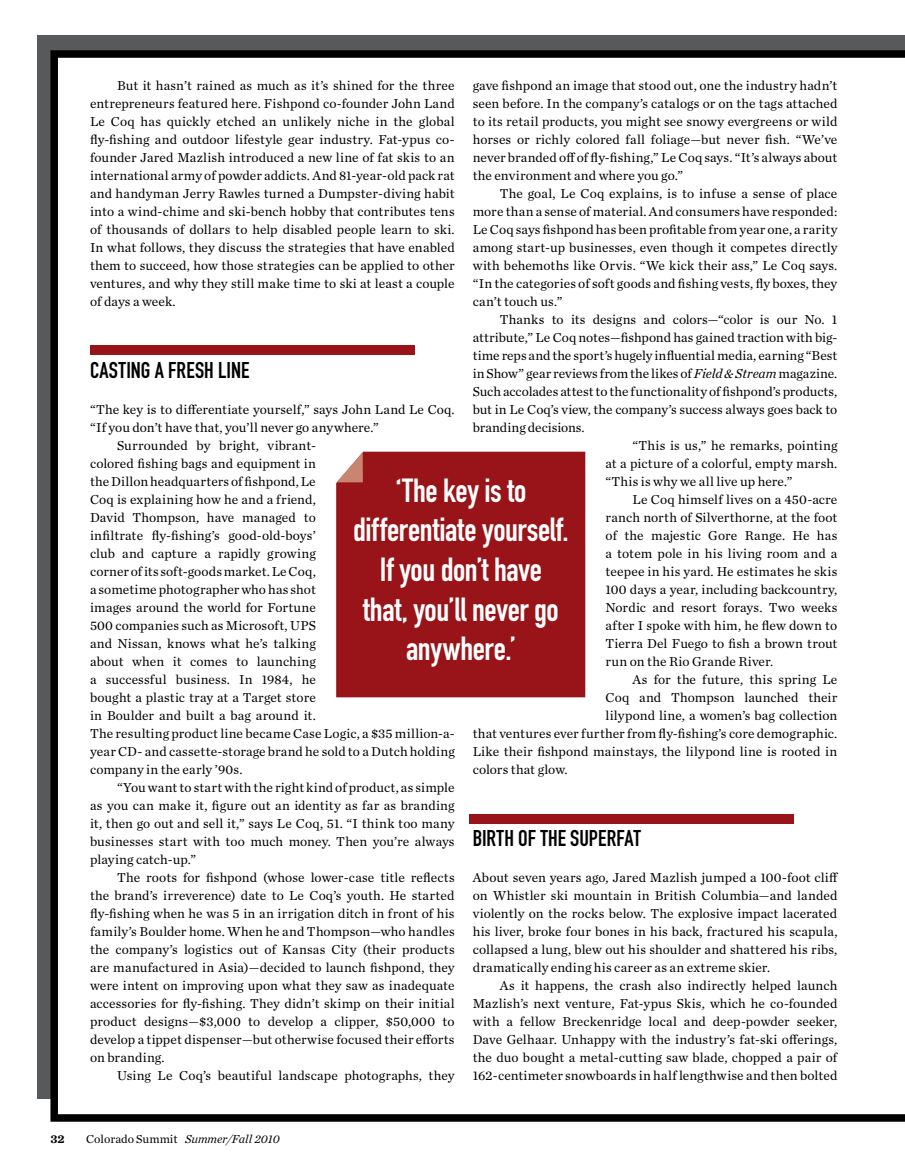
<style>
.page{position:relative;width:905px;height:1175px;background:#fff}
.page>*{position:absolute;margin:0;border:0;box-sizing:border-box;transform-origin:0 0}
.t1{font:33px/39.6px "DIN Engschrift";letter-spacing:-.01em;color:#fff;text-align:center}
.t2{font:22.5px "DIN Engschrift";letter-spacing:.01em;color:#000}
.t3{font:13.5px/18px "Chronicle Text G1";letter-spacing:.01em;color:#000;text-align:justify}
.t4{font:italic 12px "Chronicle Text G1";color:#000}
.t5{font:700 12px "Chronicle Text G1";color:#000}
.s1{font-style:italic}
.s2{font-style:normal}
</style>
<div class="page">
<div style="left:38px;top:35px;width:866px;height:1064px;background:#58595b"></div>
<div style="left:50px;top:50px;width:854px;height:1071px;background:#fff"></div>
<div style="left:336px;top:452px;width:249px;height:245px;background:#991418"></div>
<svg style="left:336px;top:452px;width:27px;height:30px"></svg>
<div style="left:470px;top:814px;width:324px;height:10px;background:#991418"></div>
<div style="left:90px;top:346px;width:324px;height:9px;background:#991418"></div>
<p class="t3" style="left:472px;top:76px;width:366px">gave fishpond an image that stood out, one the industry hadn’t seen before. In the company’s catalogs or on the tags attached to its retail products, you might see snowy evergreens or wild horses or richly colored fall foliage—but never fish. “We’ve never branded off of fly-fishing,” Le Coq says. “It’s always about the environment and where you go.”</p>
<p class="t3" style="left:472px;top:184px;width:366px;text-indent:27px">The goal, Le Coq explains, is to infuse a sense of place more than a sense of material. And consumers have responded:<br>Le Coq says fishpond has been profitable from year one, a rarity among start-up businesses, even though it competes directly with behemoths like Orvis. “We kick their ass,” Le Coq says. “In the categories of soft goods and fishing vests, fly boxes, they can’t touch us.”</p>
<p class="t3" style="left:499px;top:310px;width:339px">Thanks to its designs and colors—“color is our No. 1</p>
<p class="t3" style="left:472px;top:328px;width:366px">attribute,” Le Coq notes—fishpond has gained traction with big-</p>
<p class="t3" style="left:472px;top:346px;width:366px">time reps and the sport’s hugely influential media, earning “Best</p>
<p class="t3" style="left:472px;top:364px;width:366px">in Show” gear reviews from the likes of <span class="s1">Field &amp; Stream</span> magazine.</p>
<p class="t3" style="left:472px;top:382px;width:366px">Such accolades attest to the functionality of fishpond’s products,</p>
<p class="t3" style="left:472px;top:400px;width:366px">but in Le Coq’s view, the company’s success always goes back to</p>
<p class="t3" style="left:472px;top:418px;width:113px">branding decisions.</p>
<p class="t3" style="left:632px;top:436px;width:206px">“This is us,” he remarks, pointing</p>
<p class="t3" style="left:605px;top:453px;width:233px">at a picture of a colorful, empty marsh.</p>
<p class="t3" style="left:605px;top:471px;width:188px">“This is why we all live up here.”</p>
<p class="t3" style="left:632px;top:489px;width:206px">Le Coq himself lives on a 450-acre</p>
<p class="t3" style="left:605px;top:507px;width:233px">ranch north of Silverthorne, at the foot</p>
<p class="t3" style="left:605px;top:525px;width:233px">of the majestic Gore Range. He has</p>
<p class="t3" style="left:605px;top:543px;width:233px">a totem pole in his living room and a</p>
<p class="t3" style="left:605px;top:561px;width:233px">teepee in his yard. He estimates he skis</p>
<p class="t3" style="left:605px;top:579px;width:233px">100 days a year, including backcountry,</p>
<p class="t3" style="left:605px;top:597px;width:233px">Nordic and resort forays. Two weeks</p>
<p class="t3" style="left:605px;top:615px;width:233px">after I spoke with him, he flew down to</p>
<p class="t3" style="left:605px;top:633px;width:233px">Tierra Del Fuego to fish a brown trout</p>
<p class="t3" style="left:605px;top:651px;width:169px">run on the Rio Grande River.</p>
<p class="t3" style="left:632px;top:669px;width:206px">As for the future, this spring Le</p>
<p class="t3" style="left:605px;top:687px;width:233px">Coq and Thompson launched their</p>
<p class="t3" style="left:605px;top:705px;width:233px">lilypond line, a women’s bag collection</p>
<p class="t3" style="left:472px;top:723px;width:366px">that ventures ever further from fly-fishing’s core demographic.</p>
<p class="t3" style="left:472px;top:741px;width:366px">Like their fishpond mainstays, the lilypond line is rooted in</p>
<p class="t3" style="left:472px;top:759px;width:96px">colors that glow.</p>
<p class="t3" style="left:90px;top:76px;width:366px;text-indent:27px">But it hasn’t rained as much as it’s shined for the three entrepreneurs featured here. Fishpond co-founder John Land Le Coq has quickly etched an unlikely niche in the global fly-fishing and outdoor lifestyle gear industry. Fat-ypus co&shy;founder Jared Mazlish introduced a new line of fat skis to an international army of powder addicts. And 81-year-old pack rat and handyman Jerry Rawles turned a Dumpster-diving habit into a wind-chime and ski-bench hobby that contributes tens of thousands of dollars to help disabled people learn to ski.<br>In what follows, they discuss the strategies that have enabled them to succeed, how those strategies can be applied to other ventures, and why they still make time to ski at least a couple of days a week.</p>
<h2 class="t2" style="left:90px;top:357px;width:28px">Casting</h2>
<h2 class="t2" style="left:155px;top:357px;width:80px">a fresh line</h2>
<p class="t3" style="left:90px;top:400px;width:366px">“The key is to differentiate yourself,” says John Land Le Coq.</p>
<p class="t3" style="left:90px;top:418px;width:290px">“If you don’t have that, you’ll never go anywhere.”</p>
<p class="t3" style="left:117px;top:436px;width:200px">Surrounded by bright, vibrant-</p>
<p class="t3" style="left:90px;top:454px;width:227px">colored fishing bags and equipment in</p>
<p class="t3" style="left:90px;top:472px;width:227px">the Dillon headquarters of fishpond, Le</p>
<p class="t3" style="left:90px;top:490px;width:227px">Coq is explaining how he and a friend,</p>
<p class="t3" style="left:90px;top:508px;width:227px">David Thompson, have managed to</p>
<p class="t3" style="left:90px;top:526px;width:227px">infiltrate fly-fishing’s good-old-boys’</p>
<p class="t3" style="left:90px;top:544px;width:227px">club and capture a rapidly growing</p>
<p class="t3" style="left:90px;top:562px;width:227px">corner of its soft-goods market. Le Coq,</p>
<p class="t3" style="left:90px;top:580px;width:227px">a sometime photographer who has shot</p>
<p class="t3" style="left:90px;top:598px;width:227px">images around the world for Fortune</p>
<p class="t3" style="left:90px;top:616px;width:227px">500 companies such as Microsoft, UPS</p>
<p class="t3" style="left:90px;top:634px;width:227px">and Nissan, knows what he’s talking</p>
<p class="t3" style="left:90px;top:652px;width:227px">about when it comes to launching</p>
<p class="t3" style="left:90px;top:670px;width:227px">a successful business. In 1984, he</p>
<p class="t3" style="left:90px;top:688px;width:227px">bought a plastic tray at a Target store</p>
<p class="t3" style="left:90px;top:706px;width:227px">in Boulder and built a bag around it.</p>
<p class="t3" style="left:90px;top:724px;width:366px">The resulting product line became Case Logic, a $35 million-a-</p>
<p class="t3" style="left:90px;top:742px;width:366px">year CD- and cassette-storage brand he sold to a Dutch holding</p>
<p class="t3" style="left:90px;top:760px;width:154px">company in the early ’90s.</p>
<p class="t3" style="left:117px;top:778px;width:339px">“You want to start with the right kind of product, as simple</p>
<p class="t3" style="left:90px;top:796px;width:366px">as you can make it, figure out an identity as far as branding</p>
<p class="t3" style="left:90px;top:814px;width:366px">it, then go out and sell it,” says Le Coq, 51. “I think too many</p>
<p class="t3" style="left:90px;top:832px;width:366px">businesses start with too much money. Then you’re always</p>
<p class="t3" style="left:90px;top:850px;width:108px">playing catch-up.”</p>
<p class="t3" style="left:117px;top:868px;width:339px">The roots for fishpond (whose lower-case title reflects</p>
<p class="t3" style="left:90px;top:886px;width:366px">the brand’s irreverence) date to Le Coq’s youth. He started</p>
<p class="t3" style="left:90px;top:904px;width:366px">fly-fishing when he was 5 in an irrigation ditch in front of his</p>
<p class="t3" style="left:90px;top:922px;width:366px">family’s Boulder home. When he and Thompson—who handles</p>
<p class="t3" style="left:90px;top:940px;width:366px">the company’s logistics out of Kansas City (their products</p>
<p class="t3" style="left:90px;top:958px;width:366px">are manufactured in Asia)—decided to launch fishpond, they</p>
<p class="t3" style="left:90px;top:976px;width:366px">were intent on improving upon what they saw as inadequate</p>
<p class="t3" style="left:90px;top:994px;width:366px">accessories for fly-fishing. They didn’t skimp on their initial</p>
<p class="t3" style="left:90px;top:1012px;width:366px">product designs—$3,000 to develop a clipper, $50,000 to</p>
<p class="t3" style="left:90px;top:1030px;width:366px">develop a tippet dispenser—but otherwise focused their efforts</p>
<p class="t3" style="left:90px;top:1048px;width:76px">on branding.</p>
<p class="t3" style="left:117px;top:1066px;width:339px">Using Le Coq’s beautiful landscape photographs, they</p>
<h1 class="t1" style="left:353px;top:470px;width:217px">‘The key is to differentiate yourself.<br>If you don’t have<br>that, you’ll never go anywhere.’</h1>
<h2 class="t2" style="left:472px;top:825px;width:167px">Birth of the superfat</h2>
<p class="t3" style="left:472px;top:868px;width:367px">About seven years ago, Jared Mazlish jumped a 100-foot cliff on Whistler ski mountain in British Columbia—and landed violently on the rocks below. The explosive impact lacerated his liver, broke four bones in his back, fractured his scapula, collapsed a lung, blew out his shoulder and shattered his ribs, dramatically ending his career as an extreme skier.</p>
<p class="t3" style="left:472px;top:976px;width:366px;text-indent:27px">As it happens, the crash also indirectly helped launch Mazlish’s next venture, Fat-ypus Skis, which he co-founded with a fellow Breckenridge local and deep-powder seeker, Dave Gelhaar. Unhappy with the industry’s fat-ski offerings, the duo bought a metal-cutting saw blade, chopped a pair of 162-centimeter snowboards in half lengthwise and then bolted</p>
<p class="t5" style="left:50px;top:1129px;width:16px">32</p>
<p class="t4" style="left:86px;top:1130px;width:195px"><span class="s2">Colorado Summit</span> Summer/Fall 2010</p>
</div>
